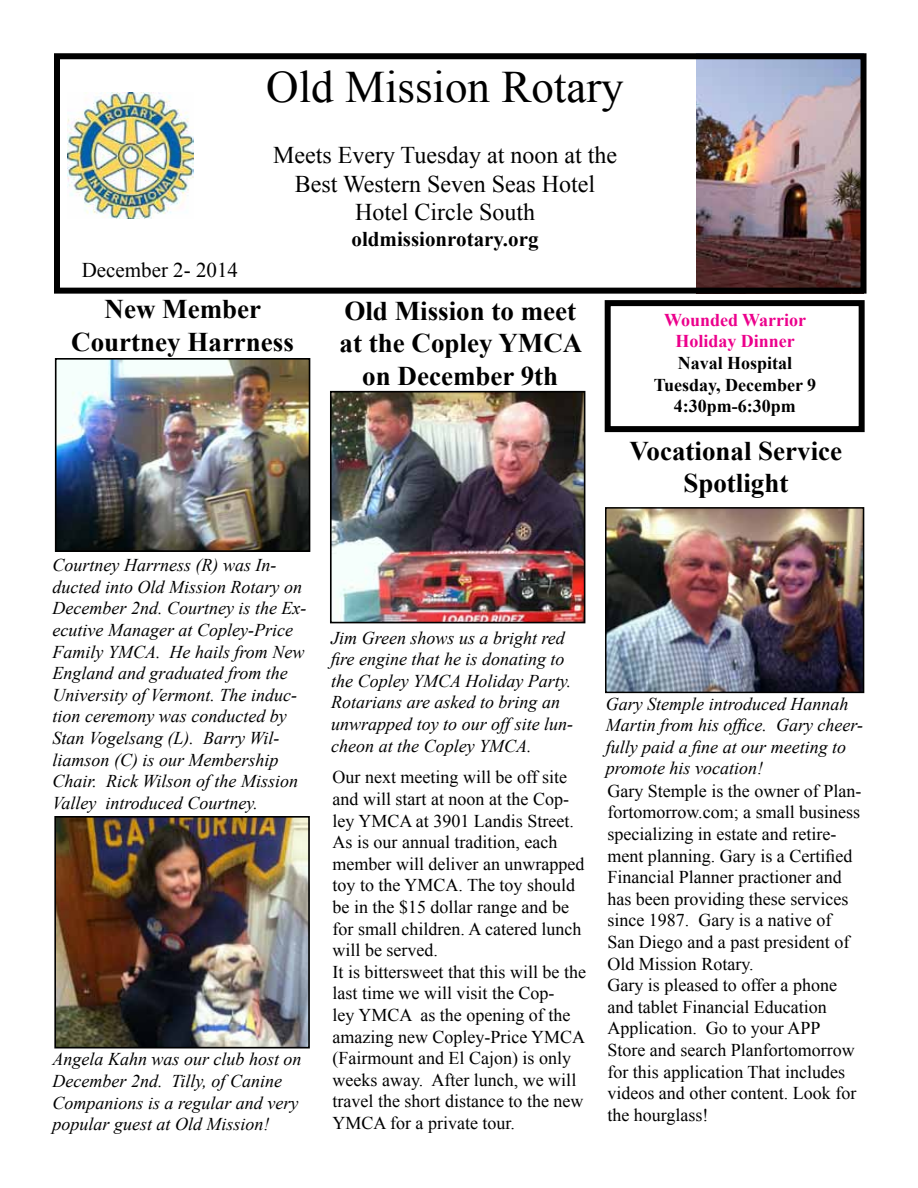
<style>
.page{position:relative;width:918px;height:1188px;background:#fff}
.page>*{position:absolute;margin:0;border:0;box-sizing:border-box;transform-origin:0 0}
.t1{font:45px "Times New Roman";color:#000}
.t2{font:700 27px/32.4px "Times New Roman";color:#000;text-align:center}
.t3{font:24px/28.8px "Times New Roman";color:#000;text-align:center}
.t4{font:700 21px "Times New Roman";color:#000}
.t5{font:21px "Times New Roman";color:#000}
.t6{font:18px/21.6px "Times New Roman";color:#000}
.t7{font:italic 18px/21.6px "Times New Roman";color:#000}
.t8{font:700 18px/21.6px "Times New Roman";color:#000;text-align:center}
.t9{font:700 18px/21.6px "Times New Roman";color:#ec008c;text-align:center}
</style>
<div class="page">
<img style="left:67px;top:93px;width:126px;height:126px">
<img style="left:696px;top:60px;width:164px;height:227px">
<div style="left:54px;top:53px;width:813px;height:241px;border:6px solid #000"></div>
<div style="left:605px;top:300px;width:260px;height:132px;border:6px solid #000"></div>
<img style="left:608px;top:510px;width:253px;height:180px">
<div style="left:605px;top:507px;width:259px;height:186px;border:2px solid #000"></div>
<img style="left:58px;top:361px;width:249px;height:188px">
<div style="left:55px;top:358px;width:255px;height:194px;border:2px solid #000"></div>
<img style="left:57px;top:819px;width:250px;height:227px">
<div style="left:54px;top:816px;width:256px;height:233px;border:2px solid #000"></div>
<img style="left:333px;top:394px;width:249px;height:226px">
<div style="left:330px;top:391px;width:255px;height:232px;border:2px solid #000"></div>
<h1 class="t1" style="left:266px;top:56px;width:359px">Old Mission Rotary</h1>
<h3 class="t3" style="left:273px;top:140px;width:345px">Meets Every Tuesday at noon at the<br>Best Western Seven Seas Hotel<br>Hotel Circle South</h3>
<p class="t4" style="left:352px;top:224px;width:188px">oldmissionrotary.org</p>
<p class="t5" style="left:82px;top:256px;width:158px">December 2- 2014</p>
<h2 class="t2" style="left:71px;top:292px;width:224px">New Member<br>Courtney Harrness</h2>
<h2 class="t2" style="left:340px;top:294px;width:244px">Old Mission to meet at the Copley YMCA on December 9th</h2>
<p class="t9" style="left:664px;top:308px;width:144px">Wounded Warrior<br>Holiday Dinner</p>
<p class="t8" style="left:654px;top:352px;width:164px">Naval Hospital<br>Tuesday, December 9<br>4:30pm-6:30pm</p>
<h2 class="t2" style="left:630px;top:434px;width:214px">Vocational Service<br>Spotlight</h2>
<p class="t7" style="left:53px;top:554px;width:255px">Courtney Harrness (R) was In&shy;ducted into Old Mission Rotary on<br>December 2nd. Courtney is the Ex&shy;ecutive Manager at Copley-Price<br>Family YMCA. He hails from New<br>England and graduated from the<br>University of Vermont. The induc&shy;tion ceremony was conducted by<br>Stan Vogelsang (L). Barry Wil&shy;liamson (C) is our Membership<br>Chair. Rick Wilson of the Mission<br>Valley introduced Courtney.</p>
<p class="t7" style="left:53px;top:1048px;width:251px">Angela Kahn was our club host on<br>December 2nd. Tilly, of Canine<br>Companions is a regular and very popular guest at Old Mission!</p>
<p class="t7" style="left:331px;top:626px;width:243px">Jim Green shows us a bright red fire engine that he is donating to the Copley YMCA Holiday Party.<br>Rotarians are asked to bring an unwrapped toy to our off site lun&shy;cheon at the Copley YMCA.</p>
<p class="t6" style="left:333px;top:766px;width:255px">Our next meeting will be off site and will start at noon at the Cop&shy;ley YMCA at 3901 Landis Street.<br>As is our annual tradition, each member will deliver an unwrapped toy to the YMCA. The toy should be in the $15 dollar range and be for small children. A catered lunch will be served.<br>It is bittersweet that this will be the last time we will visit the Cop-<br>ley YMCA as the opening of the amazing new Copley-Price YMCA (Fairmount and El Cajon) is only weeks away. After lunch, we will travel the short distance to the new<br>YMCA for a private tour.</p>
<p class="t7" style="left:606px;top:692px;width:259px">Gary Stemple introduced Hannah<br>Martin from his office. Gary cheer&shy;fully paid a fine at our meeting to promote his vocation!</p>
<p class="t6" style="left:607px;top:780px;width:255px">Gary Stemple is the owner of Plan&shy;fortomorrow.com; a small business specializing in estate and retire&shy;ment planning. Gary is a Certified<br>Financial Planner practioner and has been providing these services since 1987. Gary is a native of<br>San Diego and a past president of<br>Old Mission Rotary.<br>Gary is pleased to offer a phone and tablet Financial Education<br>Application. Go to your APP<br>Store and search Planfortomorrow for this application That includes videos and other content. Look for the hourglass!</p>
</div>
